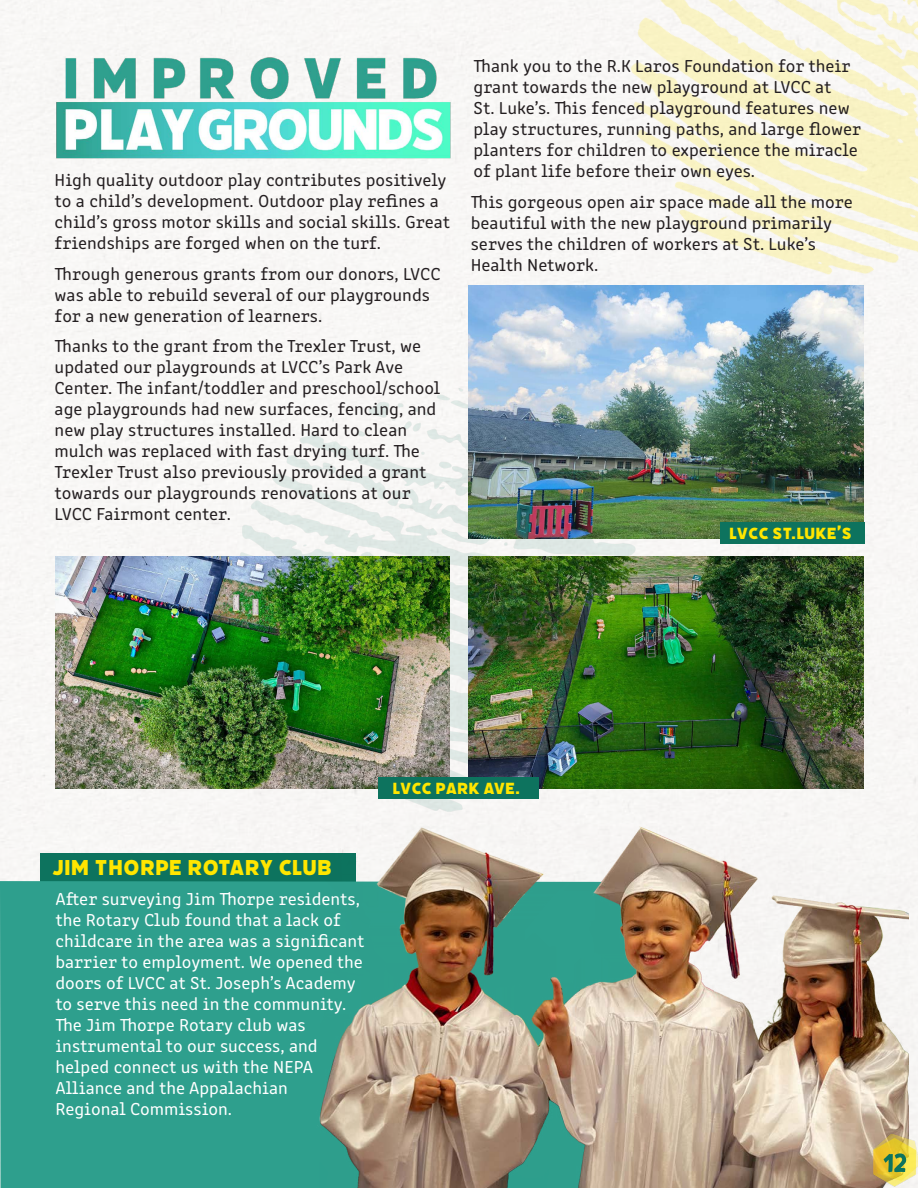
<style>
.page{position:relative;width:918px;height:1188px;background:#fff}
.page>*{position:absolute;margin:0;border:0;box-sizing:border-box;transform-origin:0 0}
.t1{font:24px "Filicudi Solid";letter-spacing:.005em;color:#ffe600}
.t2{font:18px/21px "Clone Rounded";color:#241f21}
.t3{font:18px/21px "Clone Rounded";color:#fff}
.t4{font:18px "Filicudi Solid";letter-spacing:.005em;color:#ffe600}
</style>
<div class="page">
<div style="left:0;top:0;width:918px;height:1134px;background:#f8f7f5"></div>
<img style="left:553px;top:0;width:365px;height:361px">
<div style="left:40px;top:853px;width:315px;height:30px;background:#0d735e"></div>
<img style="left:222px;top:383px;width:428px;height:434px">
<div style="left:0;top:881px;width:317px;height:307px;background:#2e9f8d"></div>
<div style="left:0;top:871px;width:144px;height:288px;background:#2e9f8d"></div>
<img style="left:55px;top:556px;width:395px;height:232px">
<img style="left:317px;top:826px;width:591px;height:362px">
<img style="left:40px;top:41px;width:434px;height:118px">
<img style="left:468px;top:285px;width:396px;height:253px">
<div style="left:720px;top:522px;width:144px;height:22px;background:#0d735e"></div>
<img style="left:468px;top:556px;width:396px;height:232px">
<div style="left:378px;top:778px;width:160px;height:21px;background:#0d735e"></div>
<img style="left:866px;top:1134px;width:52px;height:54px">
<svg style="left:884px;top:1153px;width:22px;height:20px"></svg>
<p class="t2" style="left:55px;top:168px;width:397px">High quality outdoor play contributes positively to a child’s development. Outdoor play refines a child’s gross motor skills and social skills. Great friendships are forged when on the turf.</p>
<p class="t2" style="left:55px;top:262px;width:387px">Through generous grants from our donors, LVCC was able to rebuild several of our playgrounds for a new generation of learners.</p>
<p class="t2" style="left:55px;top:334px;width:387px">Thanks to the grant from the Trexler Trust, we updated our playgrounds at LVCC’s Park Ave Center. The infant/toddler and preschool/school age playgrounds had new surfaces, fencing, and new play structures installed. Hard to clean mulch was replaced with fast drying turf. The Trexler Trust also previously provided a grant towards our playgrounds renovations at our LVCC Fairmont center.</p>
<p class="t2" style="left:474px;top:54px;width:389px">Thank you to the R.K Laros Foundation for their grant towards the new playground at LVCC at<br>St. Luke’s. This fenced playground features new play structures, running paths, and large flower planters for children to experience the miracle of plant life before their own eyes.</p>
<p class="t2" style="left:471px;top:190px;width:383px">This gorgeous open air space made all the more beautiful with the new playground primarily serves the children of workers at St. Luke’s Health Network.</p>
<p class="t4" style="left:729px;top:522px;width:124px">LVCC ST.LUKE’S</p>
<h1 class="t1" style="left:52px;top:853px;width:281px">JIM THORPE ROTARY CLUB</h1>
<p class="t3" style="left:55px;top:887px;width:311px">After surveying Jim Thorpe residents, the Rotary Club found that a lack of childcare in the area was a significant barrier to employment. We opened the doors of LVCC at St. Joseph’s Academy to serve this need in the community.<br>The Jim Thorpe Rotary club was instrumental to our success, and helped connect us with the NEPA Alliance and the Appalachian<br>Regional Commission.</p>
<p class="t4" style="left:392px;top:778px;width:129px">LVCC PARK AVE.</p>
</div>
